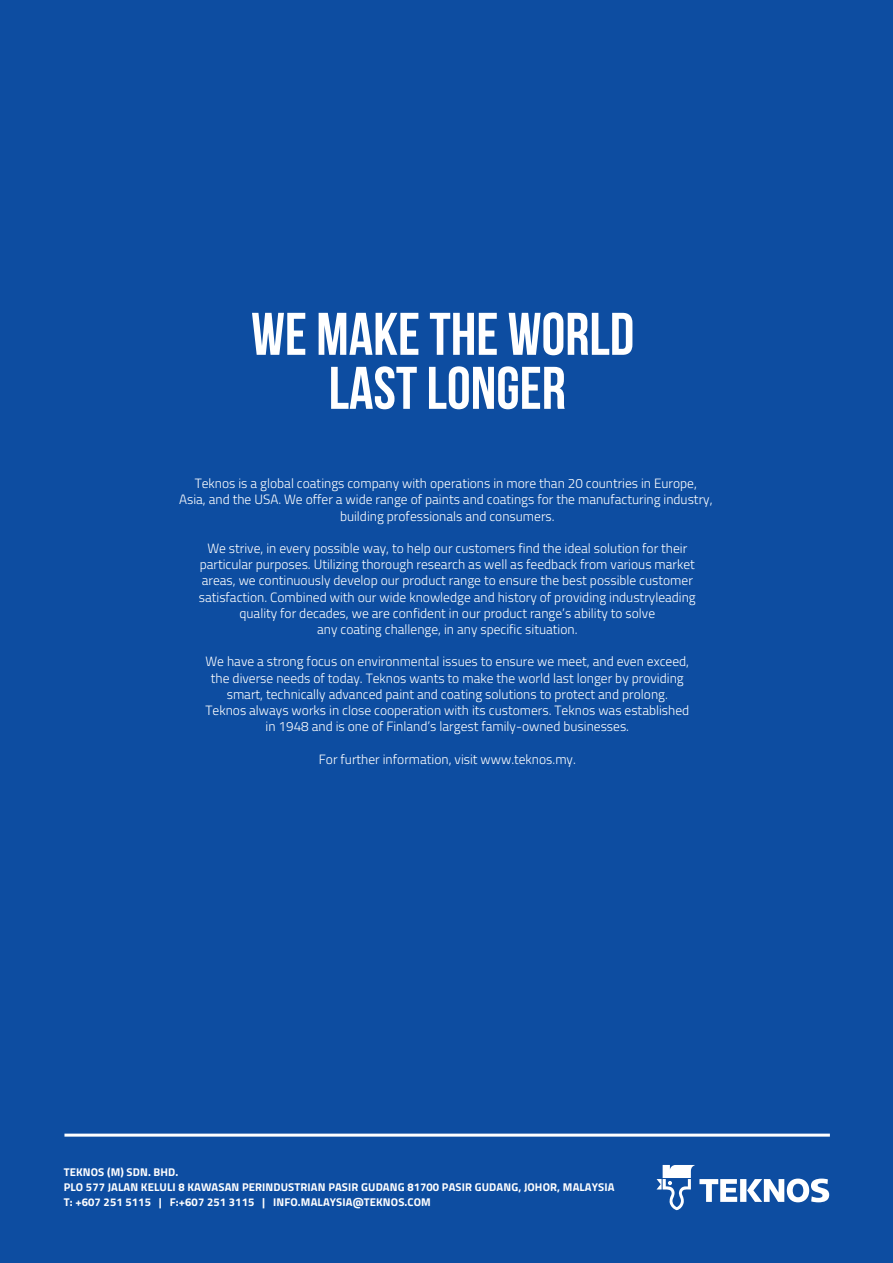
<style>
.page{position:relative;width:893px;height:1263px;background:#0d4da1}
.page>*{position:absolute;margin:0;border:0;box-sizing:border-box;transform-origin:0 0}
.t1{font:700 60px/54px "Bebas Neue";color:#fff;text-align:center}
.t2{font:300 13.5px/16.2px "Titillium";color:#fff;text-align:center}
.t3{font:700 11.25px/15px "Titillium";letter-spacing:.01em;color:#fff}
</style>
<div class="page">
<svg style="left:656px;top:1165px;width:173px;height:45px"></svg>
<hr style="left:64px;top:1133px;width:766px;height:3px;background:#fff">
<h1 class="t1" style="left:251px;top:306px;width:385px">WE MAKE THE WORLD<br>LAST LONGER</h1>
<p class="t2" style="left:179px;top:475px;width:535px">Teknos is a global coatings company with operations in more than 20 countries in Europe,<br>Asia, and the USA. We offer a wide range of paints and coatings for the manufacturing industry, building professionals and consumers.</p>
<p class="t2" style="left:199px;top:540px;width:498px">We strive, in every possible way, to help our customers find the ideal solution for their particular purposes. Utilizing thorough research as well as feedback from various market areas, we continuously develop our product range to ensure the best possible customer satisfaction. Combined with our wide knowledge and history of providing industryleading quality for decades, we are confident in our product range’s ability to solve<br>any coating challenge, in any specific situation.</p>
<p class="t2" style="left:205px;top:653px;width:485px">We have a strong focus on environmental issues to ensure we meet, and even exceed, the diverse needs of today. Teknos wants to make the world last longer by providing smart, technically advanced paint and coating solutions to protect and prolong.<br>Teknos always works in close cooperation with its customers. Teknos was established in 1948 and is one of Finland’s largest family-owned businesses.</p>
<p class="t2" style="left:319px;top:750px;width:259px">For further information, visit www.teknos.my.</p>
<p class="t3" style="left:64px;top:1163px;width:552px">TEKNOS (M) SDN. BHD.<br>PLO 577 JALAN KELULI 8 KAWASAN PERINDUSTRIAN PASIR GUDANG 81700 PASIR GUDANG, JOHOR, MALAYSIA<br>T: +607 251 5115 | F:+607 251 3115 | INFO.MALAYSIA@TEKNOS.COM</p>
</div>
